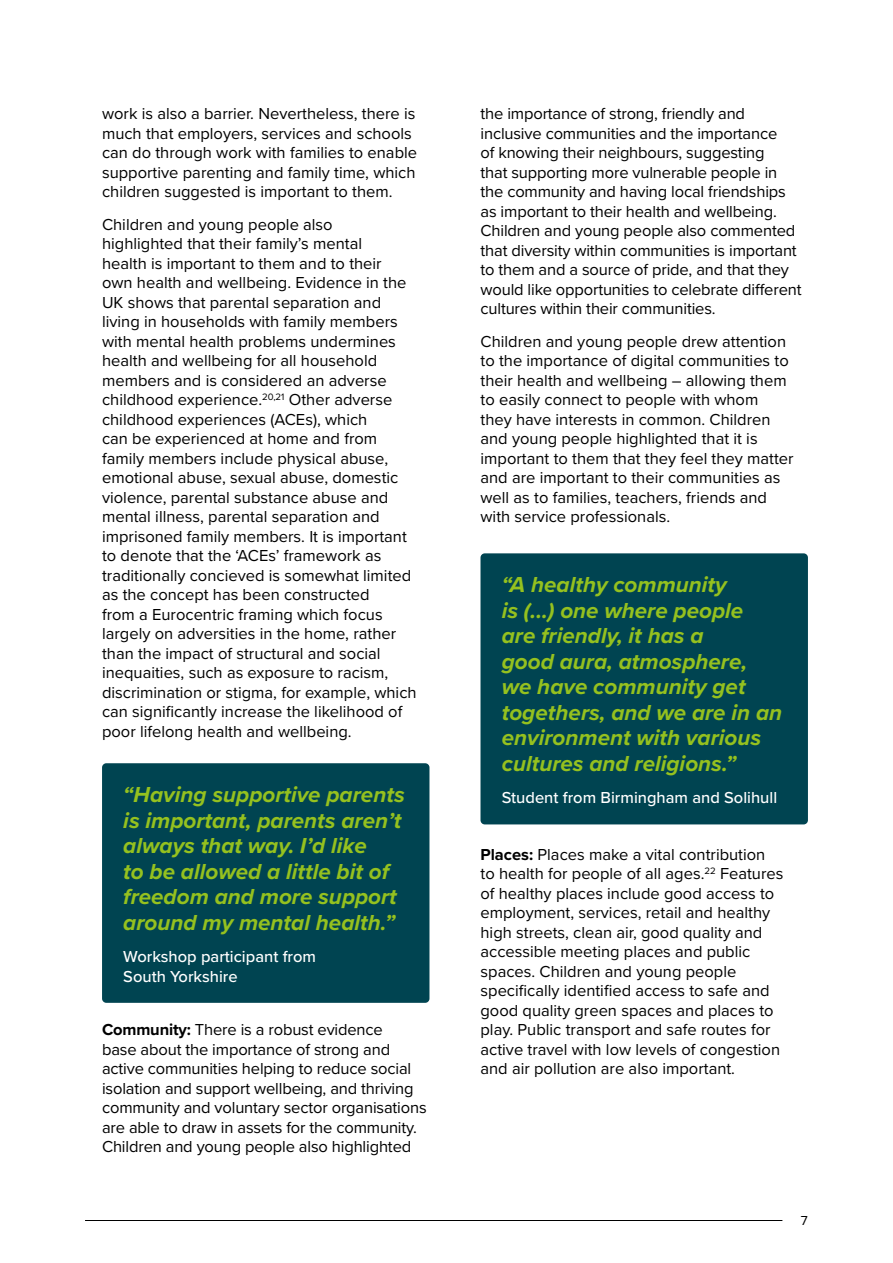
<style>
.page{position:relative;width:893px;height:1263px;background:#fff}
.page>*{position:absolute;margin:0;border:0;box-sizing:border-box;transform-origin:0 0}
.t1{font:italic 700 22.5px/25.5px "Proxima Nova";color:#95c11f}
.t2{font:16.5px/19.5px "Proxima Nova";color:#000}
.t3{font:500 16.5px/19.5px "Proxima Nova";color:#fff}
.t4{font:13.5px "Proxima Nova";color:#000}
.s1{font-weight:700}
</style>
<div class="page">
<hr style="left:85px;top:1220px;width:697px;height:1px;background:#000">
<div style="left:102px;top:763px;width:327px;height:240px;background:#004451;border-radius:4px"></div>
<div style="left:480px;top:553px;width:328px;height:271px;background:#004451;border-radius:4px"></div>
<p class="t2" style="left:102px;top:103px;width:317px">work is also a barrier. Nevertheless, there is much that employers, services and schools can do through work with families to enable supportive parenting and family time, which children suggested is important to them.</p>
<p class="t2" style="left:102px;top:214px;width:316px">Children and young people also highlighted that their family’s mental<br>health is important to them and to their<br>own health and wellbeing. Evidence in the UK shows that parental separation and living in households with family members with mental health problems undermines health and wellbeing for all household members and is considered an adverse childhood experience.<sup>20,21</sup> Other adverse childhood experiences (ACEs), which<br>can be experienced at home and from family members include physical abuse, emotional abuse, sexual abuse, domestic violence, parental substance abuse and mental illness, parental separation and imprisoned family members. It is important to denote that the ‘ACEs’ framework as traditionally concieved is somewhat limited as the concept has been constructed<br>from a Eurocentric framing which focus largely on adversities in the home, rather than the impact of structural and social inequaities, such as exposure to racism, discrimination or stigma, for example, which can significantly increase the likelihood of poor lifelong health and wellbeing.</p>
<h1 class="t1" style="left:123px;top:781px;width:283px">“Having supportive parents is important, parents aren’t always that way. I’d like<br>to be allowed a little bit of freedom and more support around my mental health.”</h1>
<p class="t3" style="left:123px;top:946px;width:194px">Workshop participant from<br>South Yorkshire</p>
<p class="t2" style="left:102px;top:1019px;width:326px"><span class="s1">Community:</span> There is a robust evidence<br>base about the importance of strong and active communities helping to reduce social isolation and support wellbeing, and thriving community and voluntary sector organisations are able to draw in assets for the community.<br>Children and young people also highlighted</p>
<p class="t2" style="left:480px;top:103px;width:323px">the importance of strong, friendly and inclusive communities and the importance<br>of knowing their neighbours, suggesting<br>that supporting more vulnerable people in the community and having local friendships as important to their health and wellbeing.<br>Children and young people also commented that diversity within communities is important to them and a source of pride, and that they would like opportunities to celebrate different cultures within their communities.</p>
<p class="t2" style="left:480px;top:331px;width:315px">Children and young people drew attention to the importance of digital communities to their health and wellbeing – allowing them to easily connect to people with whom they have interests in common. Children and young people highlighted that it is important to them that they feel they matter and are important to their communities as well as to families, teachers, friends and with service professionals.</p>
<h1 class="t1" style="left:502px;top:572px;width:282px">“A healthy community<br>is (...) one where people are friendly, it has a<br>good aura, atmosphere, we have community get togethers, and we are in an environment with various cultures and religions.”</h1>
<p class="t3" style="left:502px;top:787px;width:277px">Student from Birmingham and Solihull</p>
<p class="t2" style="left:480px;top:844px;width:304px"><span class="s1">Places:</span> Places make a vital contribution to health for people of all ages.<sup>22</sup> Features of healthy places include good access to employment, services, retail and healthy high streets, clean air, good quality and accessible meeting places and public spaces. Children and young people specifically identified access to safe and good quality green spaces and places to play. Public transport and safe routes for active travel with low levels of congestion and air pollution are also important.</p>
<p class="t4" style="left:801px;top:1211px;width:8px">7</p>
</div>
